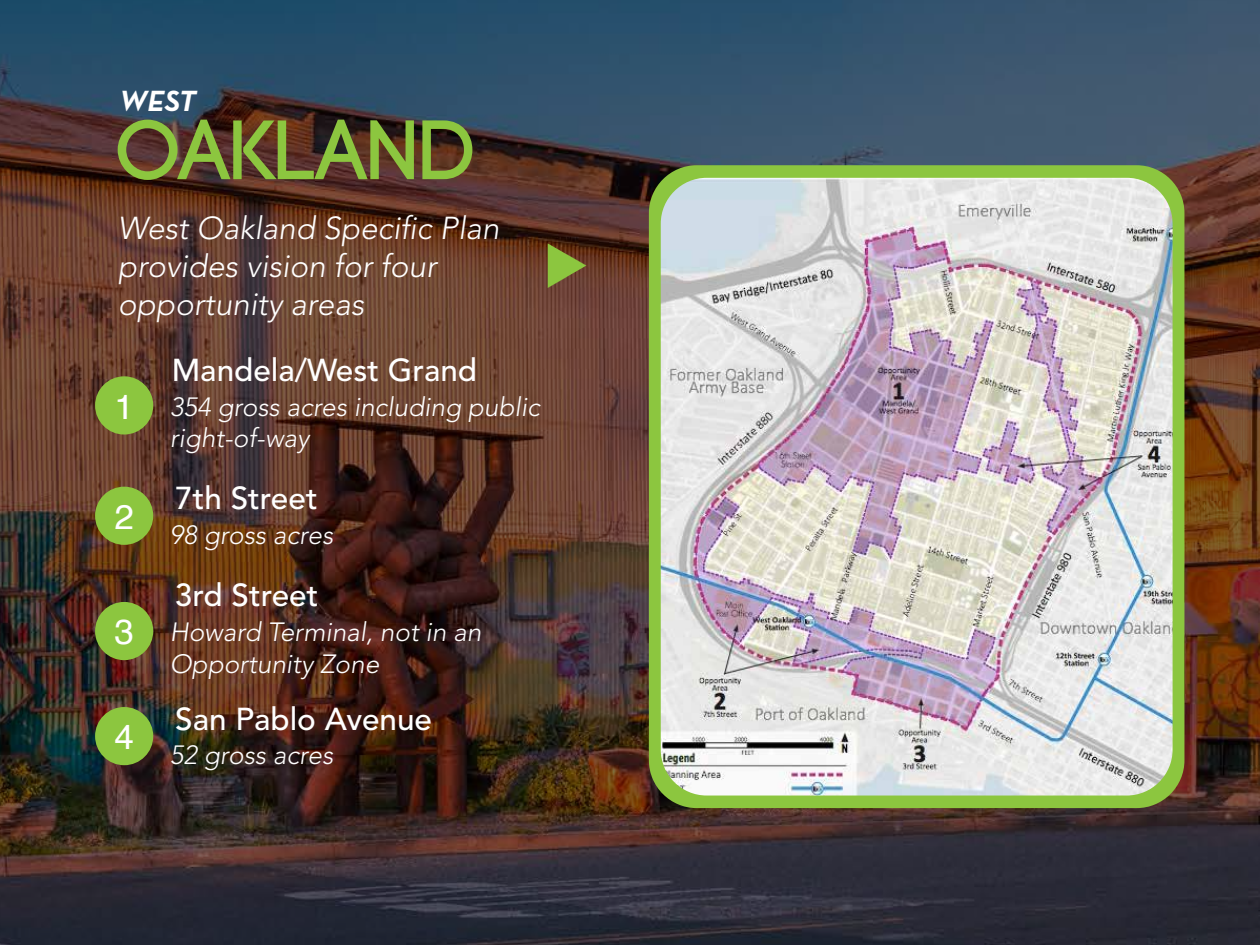
<style>
.page{position:relative;width:1260px;height:945px;background:#fff}
.page>*{position:absolute;margin:0;border:0;box-sizing:border-box;transform-origin:0 0}
.t1{font:700 84px "Code";letter-spacing:.02em;color:#8cc63f}
.t2{font:35px "Helvetica";color:#fff}
.t3{font:italic 300 31.5px/37.8px "Avenir LT Std";color:#fff}
.t4{font:500 31.5px "Avenir LT Std";color:#fff}
.t5{font:italic 700 29.75px "Neutra Text";color:#fff}
.t6{font:italic 300 26.25px/31.5px "Avenir LT Std";color:#fff}
</style>
<div class="page">
<img style="left:0;top:0;width:1260px;height:945px">
<div style="left:95px;top:376px;width:58px;height:59px;background:#8cc63f;border-radius:50%"></div>
<div style="left:95px;top:487px;width:58px;height:58px;background:#8cc63f;border-radius:50%"></div>
<div style="left:95px;top:602px;width:58px;height:58px;background:#8cc63f;border-radius:50%"></div>
<div style="left:95px;top:707px;width:58px;height:58px;background:#8cc63f;border-radius:50%"></div>
<div style="left:649px;top:165px;width:535px;height:643px;background:#8cc63f;border-radius:48px"></div>
<img style="left:661px;top:178px;width:512px;height:618px">
<svg style="left:548px;top:243px;width:38px;height:45px;background:#787d31"></svg>
<p class="t5" style="left:120px;top:82px;width:78px">WEST</p>
<h1 class="t1" style="left:118px;top:108px;width:359px">OAKLAND</h1>
<p class="t3" style="left:118px;top:210px;width:383px">West Oakland Specific Plan provides vision for four opportunity areas</p>
<h2 class="t2" style="left:114px;top:379px;width:21px">1</h2>
<h2 class="t2" style="left:114px;top:490px;width:21px">2</h2>
<h2 class="t2" style="left:114px;top:605px;width:21px">3</h2>
<h2 class="t2" style="left:114px;top:710px;width:21px">4</h2>
<p class="t4" style="left:172px;top:352px;width:307px">Mandela/West Grand</p>
<p class="t6" style="left:170px;top:391px;width:372px">354 gross acres including public right-of-way</p>
<p class="t4" style="left:175px;top:480px;width:144px">7th Street</p>
<p class="t6" style="left:170px;top:520px;width:165px">98 gross acres</p>
<p class="t4" style="left:175px;top:577px;width:145px">3rd Street</p>
<p class="t6" style="left:170px;top:617px;width:313px">Howard Terminal, not in an<br>Opportunity Zone</p>
<p class="t4" style="left:175px;top:700px;width:258px">San Pablo Avenue</p>
<p class="t6" style="left:170px;top:740px;width:165px">52 gross acres</p>
</div>
